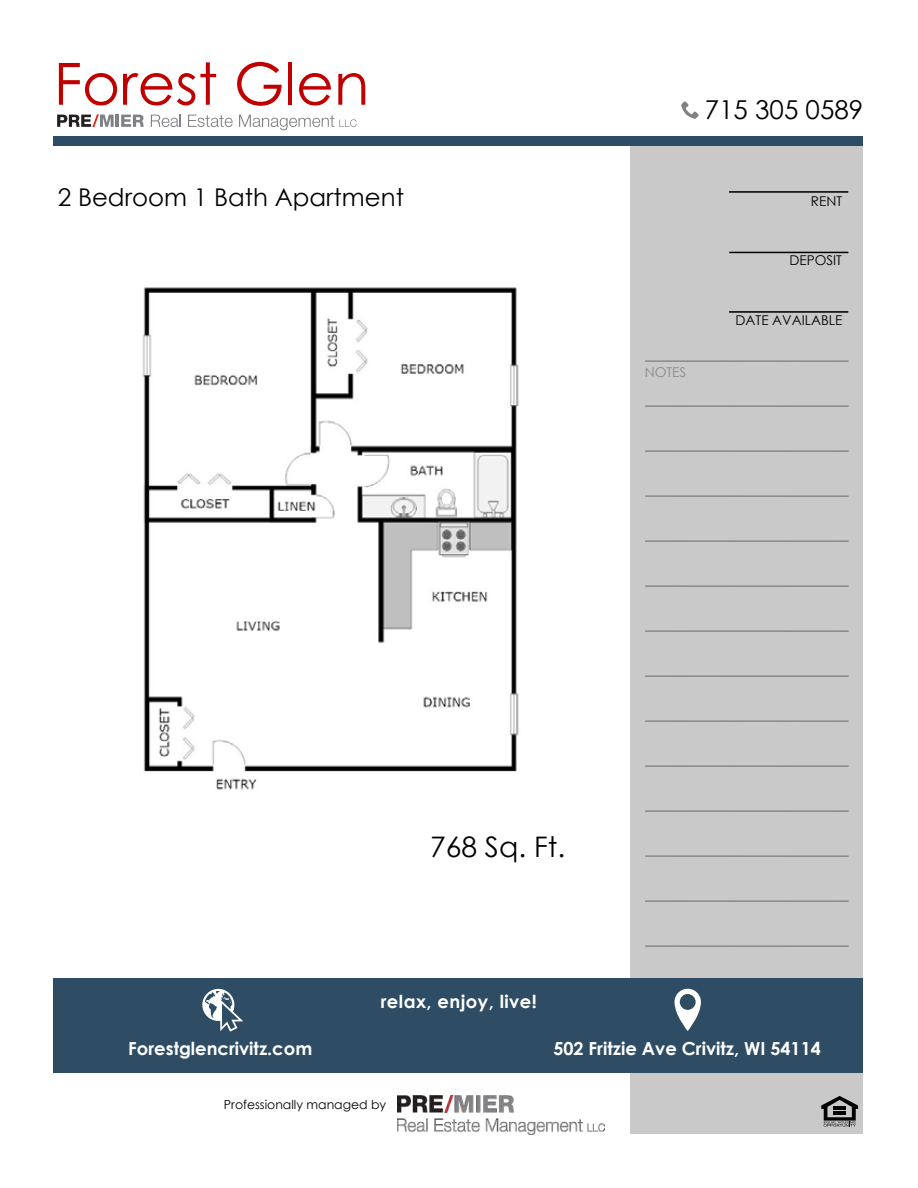
<style>
.page{position:relative;width:918px;height:1188px;background:#fff}
.page>*{position:absolute;margin:0;border:0;box-sizing:border-box;transform-origin:0 0}
.t1{font:58.2px "Century Gothic";color:#c00000}
.t2{font:28.35px "Century Gothic";color:#000}
.t3{font:25.95px "Century Gothic";color:#000}
.t4{font:24.45px "Century Gothic";color:#000}
.t5{font:700 18px "Century Gothic";color:#fff}
.t6{font:700 18px "Century Gothic";letter-spacing:.025em;color:#fff}
.t7{font:13.5px "Century Gothic";color:#000}
.t8{font:13.5px "Century Gothic";color:#898989}
.t9{font:12.45px "Century Gothic";color:#000}
</style>
<div class="page">
<div style="left:631px;top:144px;width:232px;height:990px;background:#c9c9c9"></div>
<div style="left:53px;top:978px;width:810px;height:94px;background:#2e4d64"></div>
<img style="left:398px;top:1096px;width:207px;height:39px">
<svg style="left:202px;top:989px;width:41px;height:43px"></svg>
<svg style="left:674px;top:989px;width:27px;height:42px"></svg>
<svg style="left:821px;top:1096px;width:37px;height:31px"></svg>
<hr style="left:645px;top:360px;width:204px;height:2px;background:#898989">
<hr style="left:645px;top:405px;width:204px;height:2px;background:#898989">
<hr style="left:645px;top:450px;width:204px;height:2px;background:#898989">
<hr style="left:645px;top:495px;width:204px;height:2px;background:#898989">
<hr style="left:645px;top:540px;width:204px;height:2px;background:#898989">
<hr style="left:645px;top:585px;width:204px;height:2px;background:#898989">
<hr style="left:645px;top:630px;width:204px;height:2px;background:#898989">
<hr style="left:645px;top:675px;width:204px;height:2px;background:#898989">
<hr style="left:645px;top:720px;width:204px;height:2px;background:#898989">
<hr style="left:645px;top:765px;width:204px;height:2px;background:#898989">
<hr style="left:645px;top:810px;width:204px;height:2px;background:#898989">
<hr style="left:645px;top:855px;width:204px;height:2px;background:#898989">
<hr style="left:645px;top:900px;width:204px;height:2px;background:#898989">
<hr style="left:645px;top:945px;width:204px;height:2px;background:#898989">
<hr style="left:729px;top:311px;width:119px;height:2px;background:#000">
<hr style="left:729px;top:252px;width:119px;height:1px;background:#000">
<hr style="left:729px;top:191px;width:119px;height:2px;background:#000">
<div style="left:53px;top:136px;width:810px;height:10px;background:#2e4d64"></div>
<svg style="left:681px;top:101px;width:18px;height:18px"></svg>
<img style="left:142px;top:287px;width:377px;height:503px">
<svg style="left:57px;top:114px;width:87px;height:13px"></svg>
<svg style="left:151px;top:115px;width:30px;height:12px"></svg>
<svg style="left:188px;top:115px;width:45px;height:12px"></svg>
<svg style="left:239px;top:115px;width:118px;height:15px"></svg>
<h1 class="t1" style="left:54px;top:43px;width:317px">Forest Glen</h1>
<h3 class="t4" style="left:58px;top:181px;width:348px">2 Bedroom 1 Bath Apartment</h3>
<h3 class="t3" style="left:705px;top:91px;width:160px">715 305 0589</h3>
<p class="t8" style="left:645px;top:363px;width:43px">NOTES</p>
<p class="t7" style="left:811px;top:192px;width:33px">RENT</p>
<p class="t7" style="left:790px;top:251px;width:54px">DEPOSIT</p>
<p class="t7" style="left:736px;top:311px;width:108px">DATE AVAILABLE</p>
<h2 class="t2" style="left:430px;top:827px;width:137px">768 Sq. Ft.</h2>
<p class="t6" style="left:381px;top:988px;width:158px">relax, enjoy, live!</p>
<p class="t5" style="left:128px;top:1035px;width:185px">Forestglencrivitz.com</p>
<p class="t5" style="left:553px;top:1035px;width:269px">502 Fritzie Ave Crivitz, WI 54114</p>
<p class="t9" style="left:224px;top:1096px;width:164px">Professionally managed by</p>
</div>
